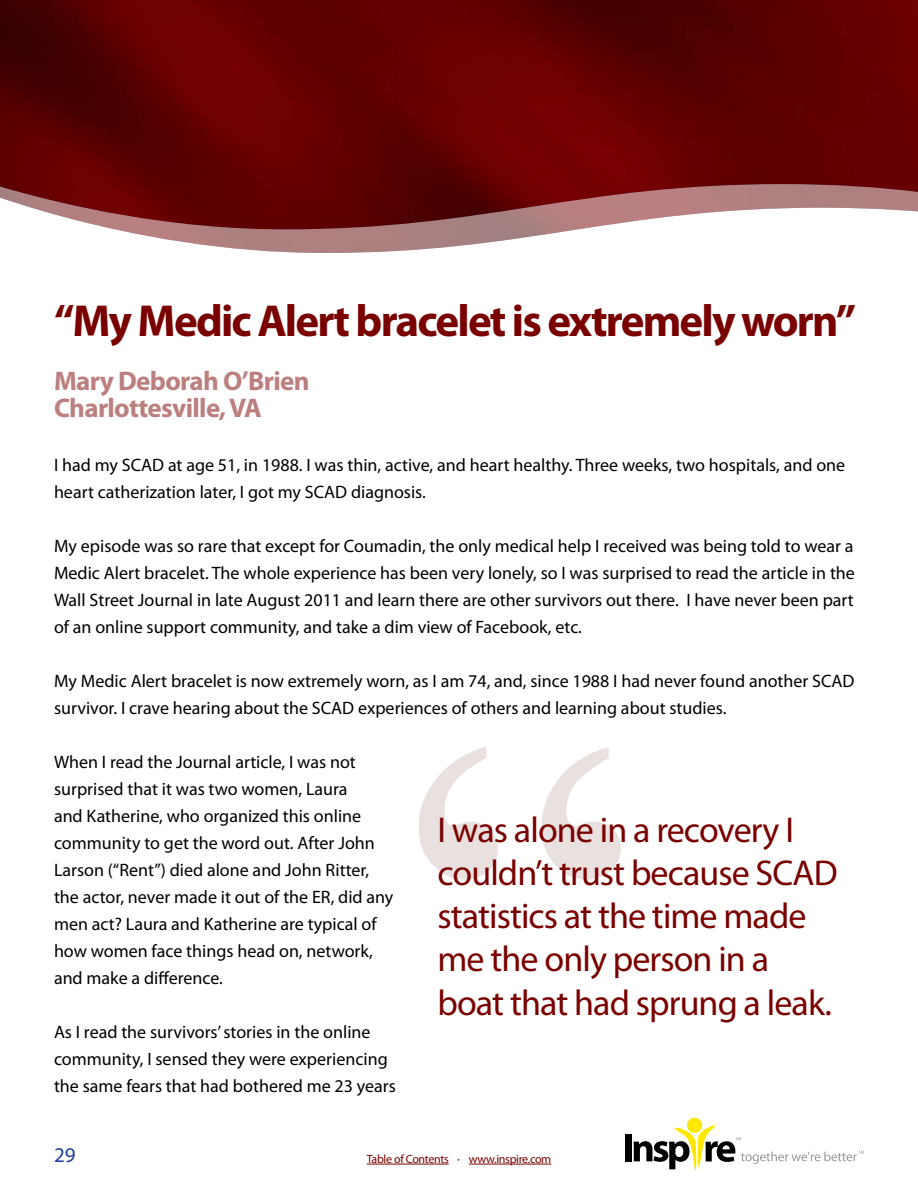
<style>
.page{position:relative;width:918px;height:1188px;background:#fff}
.page>*{position:absolute;margin:0;border:0;box-sizing:border-box;transform-origin:0 0}
.t1{font:700 45px "Myriad Pro";letter-spacing:-.04em;color:#7a0000}
.t2{font:36px/43.2px "Myriad Pro";letter-spacing:-.025em;color:#7a0000}
.t3{font:700 27px/27px "Myriad Pro";letter-spacing:-.025em;color:#bc7f7f}
.t4{font:21px "Myriad Pro";color:#223f9b}
.t5{font:18px/27px "Myriad Pro";color:#000}
.t6{font:12px "Myriad Pro";letter-spacing:-.025em;color:#7a0000}
.s1{color:#000}
</style>
<div class="page">
<img style="left:114px;top:229px;width:466px;height:24px">
<img style="left:0;top:0;width:918px;height:229px">
<div style="left:625px;top:1134px;width:6px;height:27px;background:#000"></div>
<div style="left:687px;top:1118px;width:15px;height:15px;background:#ffe800;border-radius:50%"></div>
<svg style="left:634px;top:1124px;width:230px;height:47px"></svg>
<hr style="left:367px;top:1164px;width:82px;height:1px;background:#7a0000">
<hr style="left:469px;top:1164px;width:82px;height:1px;background:#7a0000">
<img style="left:419px;top:747px;width:202px;height:133px">
<h1 class="t1" style="left:54px;top:292px;width:804px">“My Medic Alert bracelet is extremely worn”</h1>
<h3 class="t3" style="left:54px;top:367px;width:257px">Mary Deborah O’Brien<br>Charlottesville, VA</h3>
<p class="t5" style="left:54px;top:451px;width:793px">I had my SCAD at age 51, in 1988. I was thin, active, and heart healthy. Three weeks, two hospitals, and one heart catherization later, I got my SCAD diagnosis.</p>
<p class="t5" style="left:54px;top:532px;width:802px;text-align:justify">My episode was so rare that except for Coumadin, the only medical help I received was being told to wear a Medic Alert bracelet. The whole experience has been very lonely, so I was surprised to read the article in the Wall Street Journal in late August 2011 and learn there are other survivors out there. I have never been part of an online support community, and take a dim view of Facebook, etc.</p>
<p class="t5" style="left:54px;top:667px;width:802px">My Medic Alert bracelet is now extremely worn, as I am 74, and, since 1988 I had never found another SCAD survivor. I crave hearing about the SCAD experiences of others and learning about studies.</p>
<p class="t5" style="left:54px;top:748px;width:341px">When I read the Journal article, I was not surprised that it was two women, Laura<br>and Katherine, who organized this online community to get the word out. After John Larson (“Rent”) died alone and John Ritter, the actor, never made it out of the ER, did any men act? Laura and Katherine are typical of how women face things head on, network, and make a difference.</p>
<h2 class="t2" style="left:438px;top:808px;width:402px">I was alone in a recovery I couldn’t trust because SCAD statistics at the time made me the only person in a boat that had sprung a leak.</h2>
<p class="t5" style="left:54px;top:1018px;width:343px">As I read the survivors’ stories in the online community, I sensed they were experiencing the same fears that had bothered me 23 years</p>
<p class="t4" style="left:54px;top:1142px;width:23px">29</p>
<p class="t6" style="left:367px;top:1151px;width:186px">Table of Contents <span class="s1">·</span> www.inspire.com</p>
</div>
